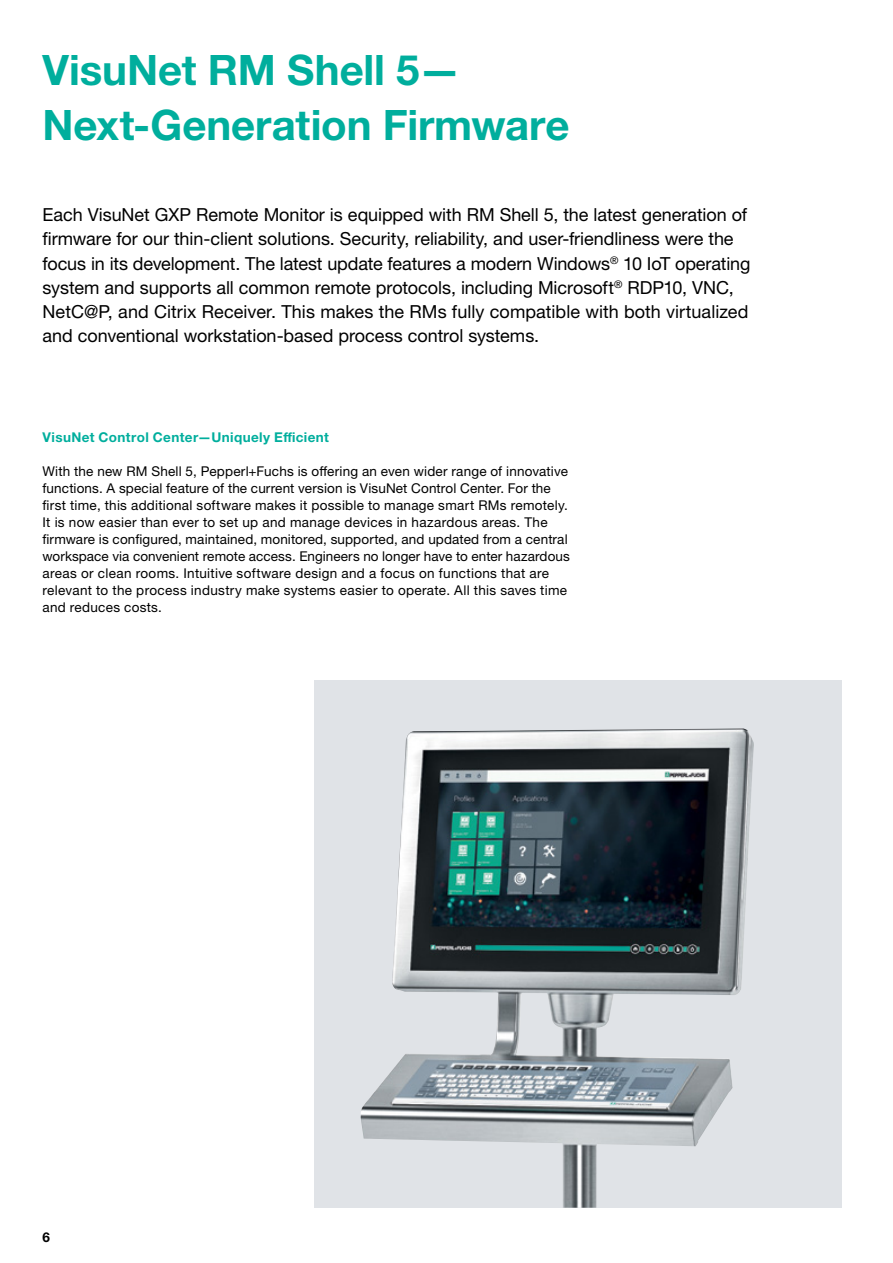
<style>
.page{position:relative;width:893px;height:1263px;background:#fff}
.page>*{position:absolute;margin:0;border:0;box-sizing:border-box;transform-origin:0 0}
.t1{font:700 42px/54.9px "Helvetica Neue LTW1 G";color:#00ae9d}
.t2{font:18px/24.3px "Helvetica Neue LTW1 G";letter-spacing:-.005em;color:#000}
.t3{font:13.5px/17px "Helvetica Neue LTW1 G";letter-spacing:.015em;color:#000}
.t4{font:700 13.5px "Helvetica Neue LTW1 G";letter-spacing:.03em;color:#00ae9d}
.t5{font:700 13.5px "Helvetica Neue LTW1 G";color:#000}
</style>
<div class="page">
<div style="left:315px;top:680px;width:527px;height:528px;background:#e0e3e7"></div>
<img style="left:360px;top:728px;width:394px;height:480px">
<h1 class="t1" style="left:43px;top:42px;width:529px">VisuNet RM Shell 5—<br>Next-Generation Firmware</h1>
<p class="t2" style="left:43px;top:202px;width:709px">Each VisuNet GXP Remote Monitor is equipped with RM Shell 5, the latest generation of firmware for our thin-client solutions. Security, reliability, and user-friendliness were the focus in its development. The latest update features a modern Windows<sup>®</sup> 10 IoT operating system and supports all common remote protocols, including Microsoft<sup>®</sup> RDP10, VNC, NetC@P, and Citrix Receiver. This makes the RMs fully compatible with both virtualized and conventional workstation-based process control systems.</p>
<p class="t4" style="left:43px;top:429px;width:288px">VisuNet Control Center—Uniquely Efficient</p>
<p class="t3" style="left:43px;top:463px;width:529px">With the new RM Shell 5, Pepperl+Fuchs is offering an even wider range of innovative functions. A special feature of the current version is VisuNet Control Center. For the first time, this additional software makes it possible to manage smart RMs remotely.<br>It is now easier than ever to set up and manage devices in hazardous areas. The firmware is configured, maintained, monitored, supported, and updated from a central workspace via convenient remote access. Engineers no longer have to enter hazardous areas or clean rooms. Intuitive software design and a focus on functions that are relevant to the process industry make systems easier to operate. All this saves time and reduces costs.</p>
<p class="t5" style="left:43px;top:1228px;width:9px">6</p>
</div>
